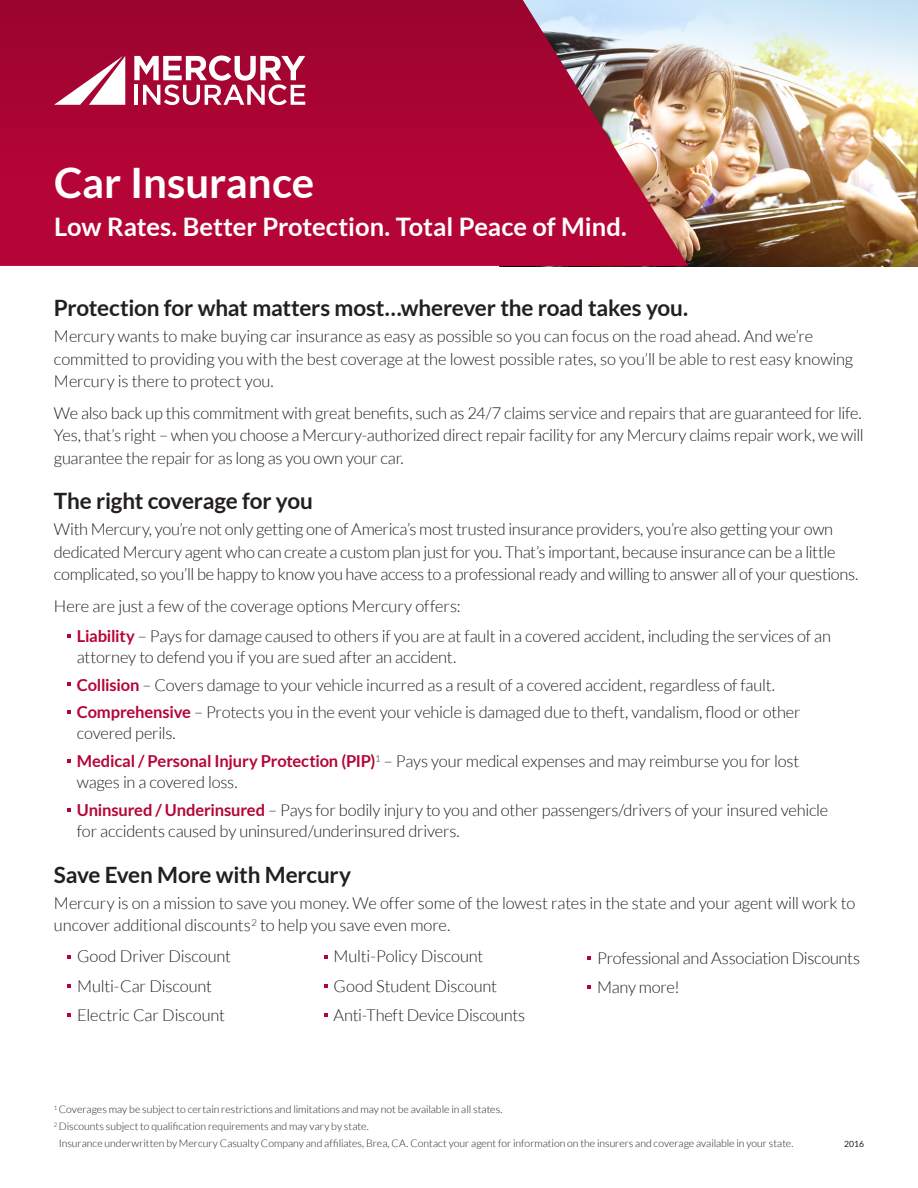
<style>
.page{position:relative;width:918px;height:1188px;background:#fff}
.page>*{position:absolute;margin:0;border:0;box-sizing:border-box;transform-origin:0 0}
.t1{font:700 42px "Lato";color:#fff}
.t2{font:700 25.5px "Lato";letter-spacing:-.005em;color:#fff}
.Lato_Bold_Black_Head{font:700 22.5px "Lato";letter-spacing:-.01em;color:#231f20}
.Lato_Body_-_1st_Para{font:300 16.5px/22.5px "Lato";letter-spacing:-.01em;color:#231f20}
.Bulleted_Copy_-_Lato{font:300 16.5px/21px "Lato";letter-spacing:-.015em;color:#231f20}
.Lato_Body_-_Last_Par{font:300 16.5px/22.5px "Lato";letter-spacing:-.02em;color:#231f20;text-align:justify}
.Footnote{font:300 10.5px "Lato";color:#231f20}
.t3{font:8.55px "Lato";color:#231f20}
.s1{font-weight:700;color:#b50536}
</style>
<div class="page">
<svg style="left:68px;top:710px;width:3px;height:4px"></svg>
<svg style="left:68px;top:984px;width:3px;height:4px"></svg>
<img style="left:688px;top:0;width:230px;height:266px">
<svg style="left:0;top:0;width:688px;height:266px;background:#ae1941"></svg>
<svg style="left:134px;top:56px;width:171px;height:49px"></svg>
<svg style="left:54px;top:56px;width:71px;height:49px"></svg>
<svg style="left:324px;top:984px;width:3px;height:4px"></svg>
<svg style="left:588px;top:956px;width:3px;height:4px"></svg>
<p class="t1" style="left:54px;top:159px;width:262px">Car Insurance</p>
<p class="t2" style="left:54px;top:212px;width:575px">Low Rates. Better Protection. Total Peace of Mind.</p>
<p class="Lato_Bold_Black_Head" style="left:54px;top:295px;width:636px">Protection for what matters most…wherever the road takes you.</p>
<p class="Lato_Body_-_1st_Para" style="left:54px;top:325px;width:801px">Mercury wants to make buying car insurance as easy as possible so you can focus on the road ahead. And we’re committed to providing you with the best coverage at the lowest possible rates, so you’ll be able to rest easy knowing<br>Mercury is there to protect you.</p>
<p class="Lato_Body_-_Last_Par" style="left:54px;top:402px;width:811px">We also back up this commitment with great benefits, such as 24/7 claims service and repairs that are guaranteed for life.<br>Yes, that’s right – when you choose a Mercury-authorized direct repair facility for any Mercury claims repair work, we will guarantee the repair for as long as you own your car.</p>
<p class="Lato_Bold_Black_Head" style="left:54px;top:488px;width:260px">The right coverage for you</p>
<p class="Lato_Body_-_1st_Para" style="left:54px;top:518px;width:806px">With Mercury, you’re not only getting one of America’s most trusted insurance providers, you’re also getting your own dedicated Mercury agent who can create a custom plan just for you. That’s important, because insurance can be a little complicated, so you’ll be happy to know you have access to a professional ready and willing to answer all of your questions.</p>
<p class="Lato_Body_-_1st_Para" style="left:54px;top:595px;width:408px">Here are just a few of the coverage options Mercury offers:</p>
<p class="Bulleted_Copy_-_Lato" style="left:77px;top:625px;width:756px"><span class="s1">Liability</span> – Pays for damage caused to others if you are at fault in a covered accident, including the services of an attorney to defend you if you are sued after an accident.</p>
<p class="Bulleted_Copy_-_Lato" style="left:77px;top:674px;width:700px"><span class="s1">Collision</span> – Covers damage to your vehicle incurred as a result of a covered accident, regardless of fault.</p>
<p class="Bulleted_Copy_-_Lato" style="left:77px;top:702px;width:725px"><span class="s1">Comprehensive</span> – Protects you in the event your vehicle is damaged due to theft, vandalism, flood or other covered perils.</p>
<p class="Bulleted_Copy_-_Lato" style="left:77px;top:751px;width:724px"><span class="s1">Medical / Personal Injury Protection (PIP)</span><sup>1</sup> – Pays your medical expenses and may reimburse you for lost wages in a covered loss.</p>
<p class="Bulleted_Copy_-_Lato" style="left:77px;top:799px;width:753px"><span class="s1">Uninsured / Underinsured</span> – Pays for bodily injury to you and other passengers/drivers of your insured vehicle for accidents caused by uninsured/underinsured drivers.</p>
<p class="Lato_Bold_Black_Head" style="left:54px;top:861px;width:299px">Save Even More with Mercury</p>
<p class="Lato_Body_-_1st_Para" style="left:54px;top:891px;width:803px">Mercury is on a mission to save you money. We offer some of the lowest rates in the state and your agent will work to uncover additional discounts<sup>2</sup> to help you save even more.</p>
<p class="Lato_Body_-_1st_Para" style="left:77px;top:945px;width:155px">Good Driver Discount</p>
<p class="Lato_Body_-_1st_Para" style="left:77px;top:975px;width:136px">Multi-Car Discount</p>
<p class="Lato_Body_-_1st_Para" style="left:77px;top:1004px;width:149px">Electric Car Discount</p>
<p class="Lato_Body_-_1st_Para" style="left:334px;top:945px;width:151px">Multi-Policy Discount</p>
<p class="Lato_Body_-_1st_Para" style="left:334px;top:975px;width:165px">Good Student Discount</p>
<p class="Lato_Body_-_1st_Para" style="left:334px;top:1004px;width:193px">Anti-Theft Device Discounts</p>
<p class="Lato_Body_-_1st_Para" style="left:597px;top:946px;width:264px">Professional and Association Discounts</p>
<p class="Lato_Body_-_1st_Para" style="left:597px;top:976px;width:84px">Many more!</p>
<p class="Footnote" style="left:54px;top:1104px;width:450px"><sup>1</sup> Coverages may be subject to certain restrictions and limitations and may not be available in all states.</p>
<p class="Footnote" style="left:54px;top:1121px;width:316px"><sup>2</sup> Discounts subject to qualification requirements and may vary by state.</p>
<p class="Footnote" style="left:54px;top:1138px;width:741px"><sup>2</sup> Insurance underwritten by Mercury Casualty Company and affiliates, Brea, CA. Contact your agent for information on the insurers and coverage available in your state.</p>
<p class="t3" style="left:844px;top:1139px;width:21px">2016</p>
</div>
